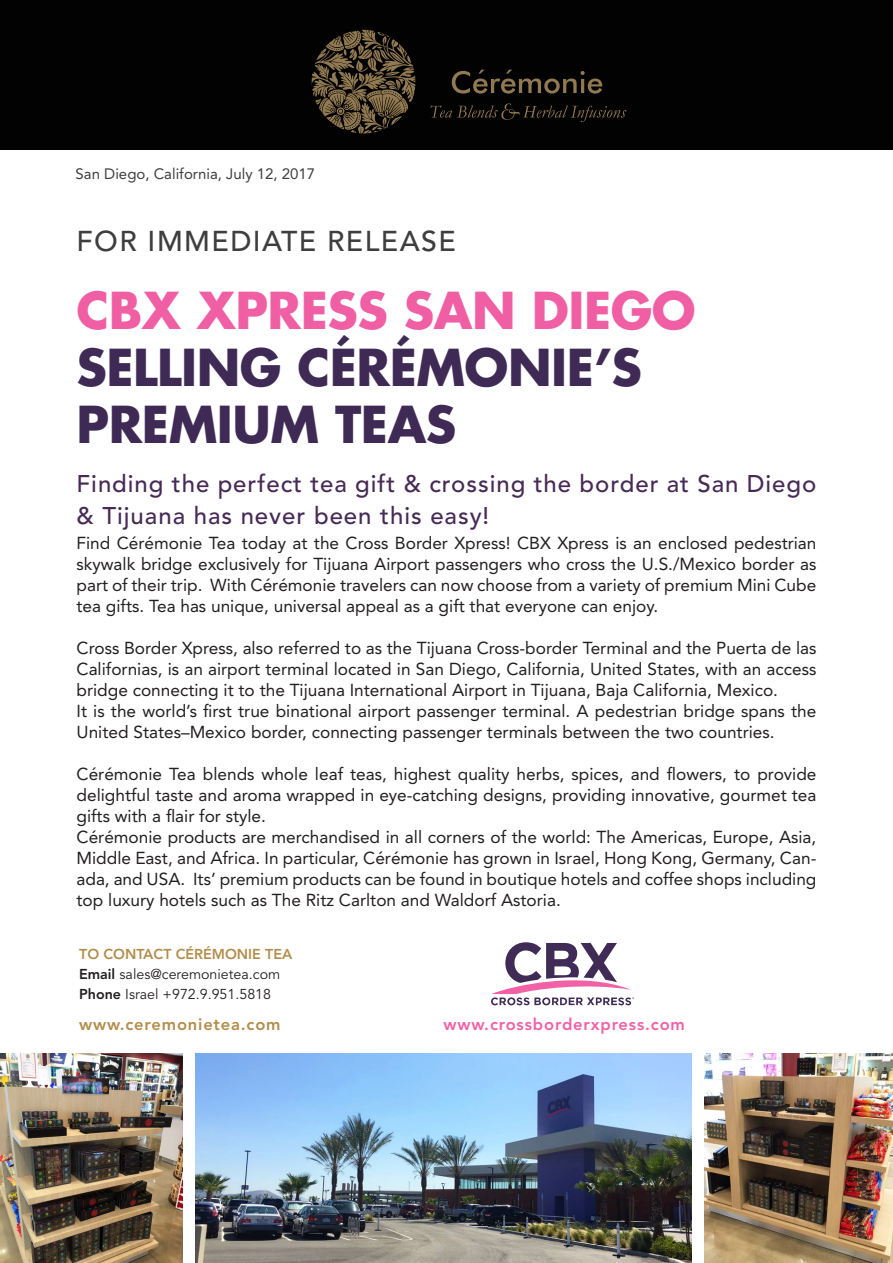
<style>
.page{position:relative;width:893px;height:1263px;background:#fff}
.page>*{position:absolute;margin:0;border:0;box-sizing:border-box;transform-origin:0 0}
.t1{font:700 49.5px/57px "Futura";letter-spacing:-.01em;color:#3f2a56}
.t2{font:500 28.5px "Avenir";letter-spacing:.05em;color:#3e3e3f}
.t3{font:500 24px/31.5px "Avenir";letter-spacing:.04em;color:#472a55}
.t4{font:17.25px/21px "Avenir";color:#231f20;text-align:justify}
.t5{font:800 16.5px "Avenir";letter-spacing:.05em;color:#f260a6}
.t6{font:800 16.5px "Avenir";letter-spacing:.05em;color:#b28e4b}
.t7{font:15px "Avenir";color:#3e3e3f}
.t8{font:14.25px/19.5px "Avenir";color:#231f20}
.s1{color:#f05ea3}
.s2{font-weight:800;color:#b28e4b}
.s3{font-weight:800}
</style>
<div class="page">
<div style="left:0;top:0;width:893px;height:150px;background:#030203"></div>
<svg style="left:312px;top:30px;width:103px;height:104px"></svg>
<svg style="left:452px;top:70px;width:150px;height:24px"></svg>
<svg style="left:430px;top:103px;width:196px;height:19px"></svg>
<img style="left:196px;top:1054px;width:495px;height:209px">
<img style="left:705px;top:1054px;width:188px;height:209px">
<img style="left:0;top:1054px;width:183px;height:209px">
<svg style="left:491px;top:942px;width:143px;height:63px"></svg>
<p class="t7" style="left:76px;top:165px;width:241px">San Diego, California, July 12, 2017</p>
<p class="t2" style="left:77px;top:224px;width:381px">FOR IMMEDIATE RELEASE</p>
<p class="t1" style="left:77px;top:281px;width:621px"><span class="s1">CBX XPRESS SAN DIEGO<br></span>SELLING CÉRÉMONIE’S</p>
<p class="t1" style="left:77px;top:395px;width:381px">PREMIUM TEAS</p>
<p class="t3" style="left:77px;top:469px;width:741px">Finding the perfect tea gift &amp; crossing the border at San Diego &amp; Tijuana has never been this easy!</p>
<p class="t4" style="left:77px;top:533px;width:741px">Find Cérémonie Tea today at the Cross Border Xpress! CBX Xpress is an enclosed pedestrian skywalk bridge exclusively for Tijuana Airport passengers who cross the U.S./Mexico border as part of their trip. With Cérémonie travelers can now choose from a variety of premium Mini Cube tea gifts. Tea has unique, universal appeal as a gift that everyone can enjoy.</p>
<p class="t4" style="left:77px;top:638px;width:741px">Cross Border Xpress, also referred to as the Tijuana Cross-border Terminal and the Puerta de las Californias, is an airport terminal located in San Diego, California, United States, with an access bridge connecting it to the Tijuana International Airport in Tijuana, Baja California, Mexico.</p>
<p class="t4" style="left:77px;top:701px;width:741px">It is the world’s first true binational airport passenger terminal. A pedestrian bridge spans the<br>United States–Mexico border, connecting passenger terminals between the two countries.</p>
<p class="t4" style="left:77px;top:764px;width:741px">Cérémonie Tea blends whole leaf teas, highest quality herbs, spices, and flowers, to provide delightful taste and aroma wrapped in eye-catching designs, providing innovative, gourmet tea gifts with a flair for style.</p>
<p class="t4" style="left:77px;top:827px;width:741px">Cérémonie products are merchandised in all corners of the world: The Americas, Europe, Asia, Middle East, and Africa. In particular, Cérémonie has grown in Israel, Hong Kong, Germany, Can&shy;ada, and USA. Its’ premium products can be found in boutique hotels and coffee shops including top luxury hotels such as The Ritz Carlton and Waldorf Astoria.</p>
<p class="t8" style="left:79px;top:945px;width:215px"><span class="s2">TO CONTACT CÉRÉMONIE TEA<br></span><span class="s3">Email</span> sales@ceremonietea.com</p>
<p class="t8" style="left:79px;top:984px;width:193px"><span class="s3">Phone</span> Israel +972.9.951.5818</p>
<p class="t6" style="left:79px;top:1014px;width:203px">www.ceremonietea.com</p>
<p class="t5" style="left:444px;top:1015px;width:243px">www.crossborderxpress.com</p>
</div>
